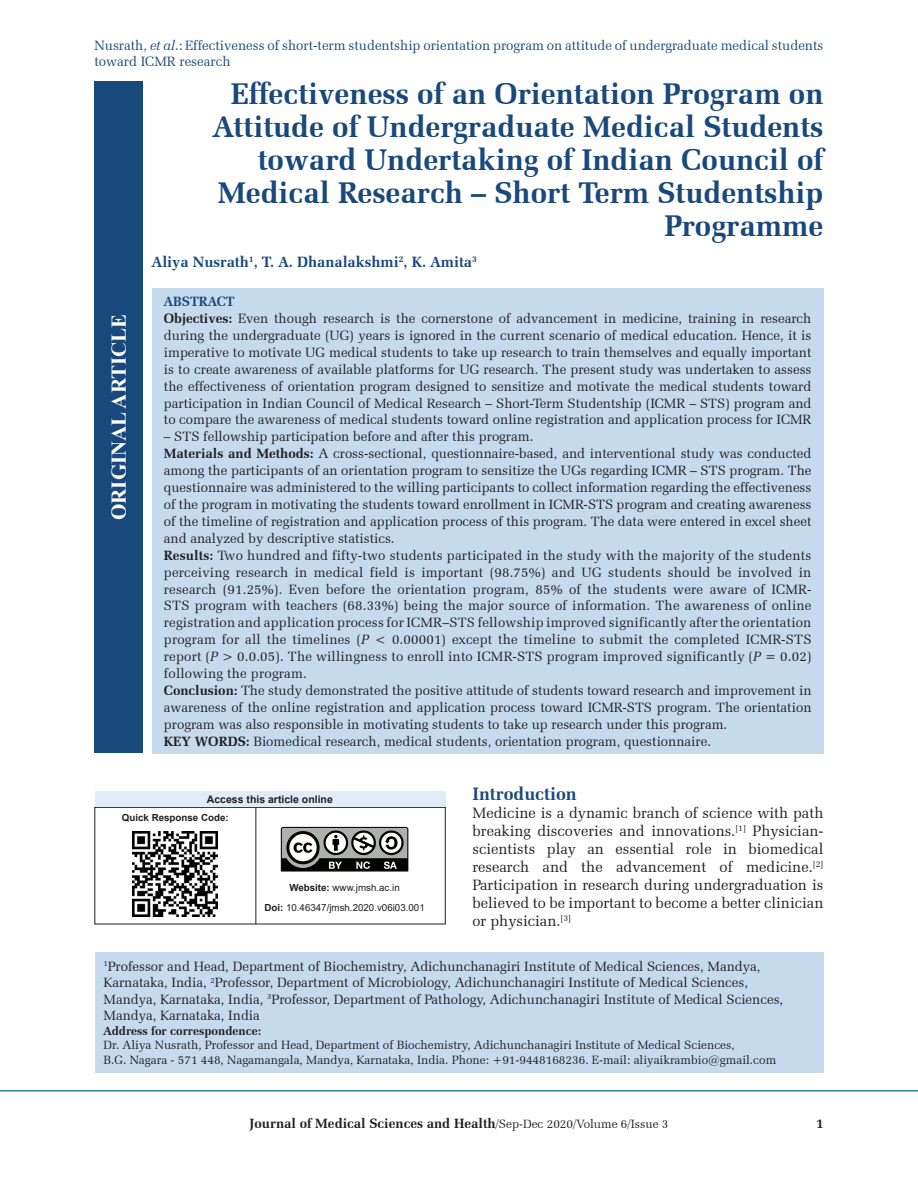
<style>
.page{position:relative;width:918px;height:1188px;background:#fff}
.page>*{position:absolute;margin:0;border:0;box-sizing:border-box;transform-origin:0 0}
.AT{font:700 30px/33px "Zapf Elliptical 711 BT";color:#19487c;text-align:right}
.AH{font:700 21px "Times New Roman";color:#fff}
.t1{font:700 18px "Zapf Elliptical 711 BT";color:#19487c}
.TX{font:15px/18px "Zapf Elliptical 711 BT";color:#231f20;text-align:justify}
.AU{font:700 15px "Zapf Elliptical 711 BT";color:#19487c}
.ABS{font:13.5px/17px "Zapf Elliptical 711 BT";color:#231f20;text-align:justify}
.AFF{font:13.5px/16.5px "Zapf Elliptical 711 BT";color:#231f20}
.t2{font:13.5px/16.2px "Zapf Elliptical 711 BT";color:#19487c}
.KWD{font:13.5px "Zapf Elliptical 711 BT";color:#231f20}
.RF{font:700 13.5px "Zapf Elliptical 711 BT";color:#231f20}
.ABSH{font:700 13.5px "Zapf Elliptical 711 BT";color:#19487c}
.ADD{font:12px/14.4px "Zapf Elliptical 711 BT";color:#231f20}
.AAO{font:700 10.5px "Arial";color:#231f20}
.WEB{font:9.75px "Arial";color:#231f20}
.QRC{font:700 9.75px "Arial";color:#231f20}
.s1{font-style:italic}
.s2{font-weight:700}
.s3{font-weight:400;font-size:12px}
</style>
<div class="page">
<hr style="left:0;top:1090px;width:918px;height:1px;background:#2a849b">
<div style="left:94px;top:81px;width:49px;height:672px;background:#19487c"></div>
<div style="left:152px;top:288px;width:672px;height:465px;background:#c6daee"></div>
<div style="left:95px;top:952px;width:729px;height:120px;background:#c6daee"></div>
<div style="left:95px;top:807px;width:351px;height:117px;border:1px solid #231f20"></div>
<div style="left:95px;top:791px;width:351px;height:16px;background:#e1ecf6"></div>
<svg style="left:281px;top:827px;width:127px;height:45px"></svg>
<hr style="left:256px;top:808px;width:1px;height:116px;background:#231f20">
<img style="left:133px;top:831px;width:85px;height:85px">
<p class="t2" style="left:94px;top:37px;width:730px">Nusrath, <span class="s1">et al</span>.: Effectiveness of short-term studentship orientation program on attitude of undergraduate medical students toward ICMR research</p>
<p class="AH" style="left:104px;top:520px;width:208px;rotate:-90deg">ORIGINAL ARTICLE</p>
<p class="AT" style="left:213px;top:77px;width:612px">Effectiveness of an Orientation Program on Attitude of Undergraduate Medical Students toward Undertaking of Indian Council of Medical Research – Short Term Studentship Programme</p>
<p class="AU" style="left:152px;top:253px;width:327px">Aliya Nusrath<sup>1</sup>, T. A. Dhanalakshmi<sup>2</sup>, K. Amita<sup>3</sup></p>
<p class="ABSH" style="left:164px;top:293px;width:72px">ABSTRACT</p>
<p class="ABS" style="left:164px;top:310px;width:649px"><span class="s2">Objectives:</span> Even though research is the cornerstone of advancement in medicine, training in research during the undergraduate (UG) years is ignored in the current scenario of medical education. Hence, it is imperative to motivate UG medical students to take up research to train themselves and equally important is to create awareness of available platforms for UG research. The present study was undertaken to assess the effectiveness of orientation program designed to sensitize and motivate the medical students toward participation in Indian Council of Medical Research – Short-Term Studentship (ICMR – STS) program and to compare the awareness of medical students toward online registration and application process for ICMR</p>
<p class="ABS" style="left:164px;top:428px;width:371px">– STS fellowship participation before and after this program.</p>
<p class="ABS" style="left:164px;top:445px;width:649px"><span class="s2">Materials and Methods:</span> A cross-sectional, questionnaire-based, and interventional study was conducted among the participants of an orientation program to sensitize the UGs regarding ICMR – STS program. The questionnaire was administered to the willing participants to collect information regarding the effectiveness of the program in motivating the students toward enrollment in ICMR-STS program and creating awareness of the timeline of registration and application process of this program. The data were entered in excel sheet and analyzed by descriptive statistics.</p>
<p class="ABS" style="left:164px;top:547px;width:649px"><span class="s2">Results:</span> Two hundred and fifty-two students participated in the study with the majority of the students perceiving research in medical field is important (98.75%) and UG students should be involved in research (91.25%). Even before the orientation program, 85% of the students were aware of ICMR-STS program with teachers (68.33%) being the major source of information. The awareness of online registration and application process for ICMR–STS fellowship improved significantly after the orientation program for all the timelines (<span class="s1">P</span> &lt; 0.00001) except the timeline to submit the completed ICMR-STS report (<span class="s1">P</span> &gt; 0.0.05). The willingness to enroll into ICMR-STS program improved significantly (<span class="s1">P</span> = 0.02) following the program.</p>
<p class="ABS" style="left:164px;top:682px;width:649px"><span class="s2">Conclusion:</span> The study demonstrated the positive attitude of students toward research and improvement in awareness of the online registration and application process toward ICMR-STS program. The orientation program was also responsible in motivating students to take up research under this program.</p>
<p class="KWD" style="left:164px;top:733px;width:549px"><span class="s2">KEY WORDS:</span> Biomedical research, medical students, orientation program, questionnaire.</p>
<p class="AAO" style="left:207px;top:792px;width:128px">Access this article online</p>
<p class="QRC" style="left:122px;top:810px;width:108px">Quick Response Code:</p>
<p class="WEB" style="left:289px;top:881px;width:112px"><span class="s2">Website:</span> www.jmsh.ac.in</p>
<p class="WEB" style="left:264px;top:900px;width:162px"><span class="s2">Doi:</span> 10.46347/jmsh.2020.v06i03.001</p>
<h1 class="t1" style="left:472px;top:783px;width:106px">Introduction</h1>
<p class="TX" style="left:472px;top:804px;width:353px">Medicine is a dynamic branch of science with path breaking discoveries and innovations.<sup>[1]</sup> Physician&shy;scientists play an essential role in biomedical research and the advancement of medicine.<sup>[2] </sup>Participation in research during undergraduation is believed to be important to become a better clinician or physician.<sup>[3]</sup></p>
<p class="AFF" style="left:104px;top:958px;width:681px"><sup>1</sup>Professor and Head, Department of Biochemistry, Adichunchanagiri Institute of Medical Sciences, Mandya, Karnataka, India, <sup>2</sup>Professor, Department of Microbiology, Adichunchanagiri Institute of Medical Sciences, Mandya, Karnataka, India, <sup>3</sup>Professor, Department of Pathology, Adichunchanagiri Institute of Medical Sciences, Mandya, Karnataka, India</p>
<p class="ADD" style="left:104px;top:1023px;width:674px"><span class="s2">Address for correspondence:<br></span>Dr. Aliya Nusrath, Professor and Head, Department of Biochemistry, Adichunchanagiri Institute of Medical Sciences,<br>B.G. Nagara - 571 448, Nagamangala, Mandya, Karnataka, India. Phone: +91-9448168236. E-mail: aliyaikrambio@gmail.com</p>
<p class="RF" style="left:250px;top:1115px;width:420px">Journal of Medical Sciences and Health<span class="s3">/Sep-Dec 2020/Volume 6/Issue 3</span></p>
<p class="RF" style="left:816px;top:1115px;width:9px">1</p>
</div>
